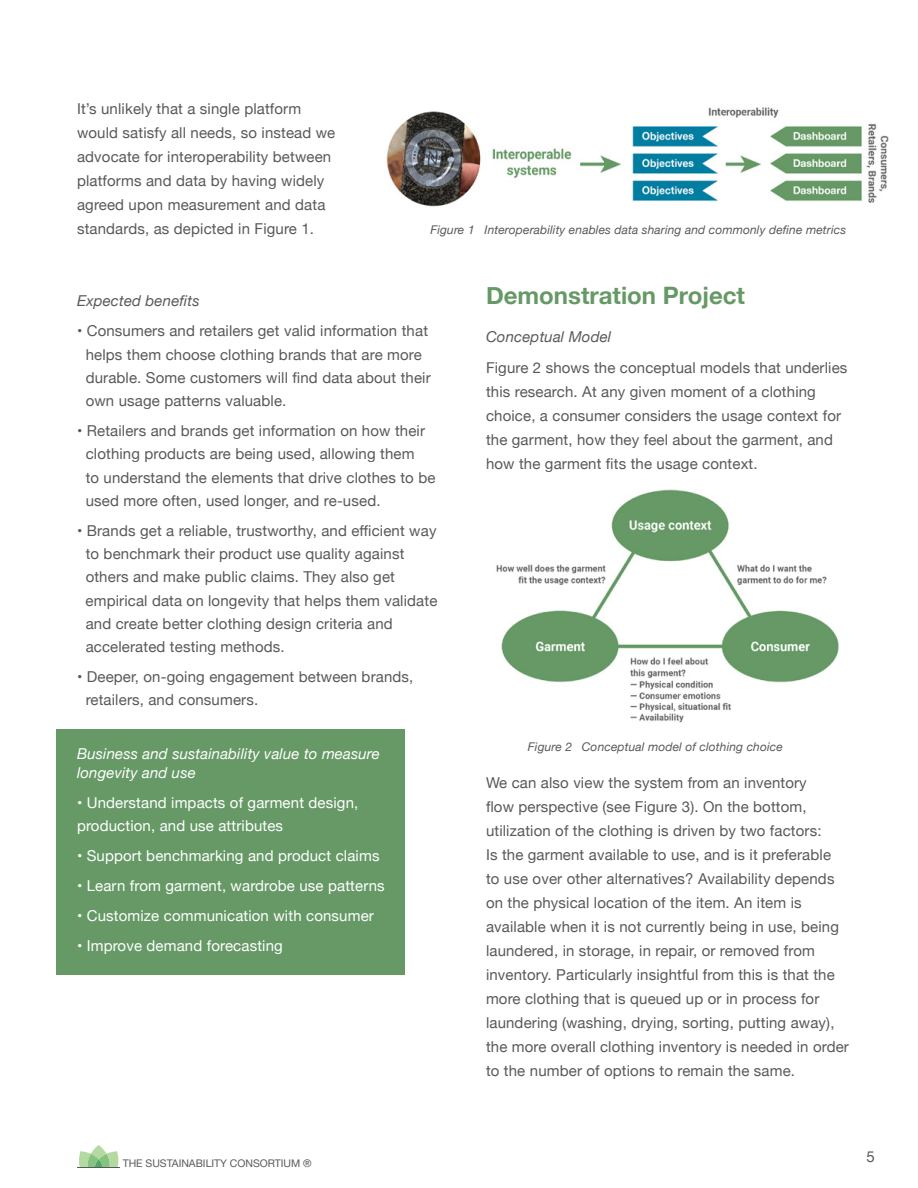
<style>
.page{position:relative;width:918px;height:1188px;background:#fff}
.page>*{position:absolute;margin:0;border:0;box-sizing:border-box;transform-origin:0 0}
.t1{font:700 24px "Helvetica Neue";color:#696}
.t2{font:15px/24px "Helvetica Neue";letter-spacing:.01em;color:#58595b}
.t3{font:15px/23.2px "Helvetica Neue";letter-spacing:.01em;color:#fff}
.t4{font:italic 15px/19.5px "Helvetica Neue";letter-spacing:.01em;color:#fff}
.t5{font:italic 15px "Helvetica Neue";letter-spacing:.01em;color:#58595b}
.t6{font:italic 12px "Helvetica Neue";letter-spacing:.01em;color:#58595b}
.t7{font:10.5px "Helvetica Neue";color:#58595b}
</style>
<div class="page">
<div style="left:56px;top:729px;width:349px;height:245px;background:#696"></div>
<img style="left:386px;top:107px;width:503px;height:100px">
<img style="left:496px;top:489px;width:343px;height:234px">
<svg style="left:79px;top:1145px;width:40px;height:22px"></svg>
<p class="t2" style="left:77px;top:98px;width:260px">It’s unlikely that a single platform would satisfy all needs, so instead we advocate for interoperability between platforms and data by having widely agreed upon measurement and data standards, as depicted in Figure 1.</p>
<p class="t6" style="left:430px;top:221px;width:417px">Figure 1 Interoperability enables data sharing and commonly define metrics</p>
<p class="t5" style="left:77px;top:290px;width:124px">Expected benefits</p>
<p class="t2" style="left:86px;top:320px;width:347px;line-height:23.2px;text-indent:-9px">• Consumers and retailers get valid information that helps them choose clothing brands that are more durable. Some customers will find data about their own usage patterns valuable.</p>
<p class="t2" style="left:86px;top:420px;width:351px;line-height:23.2px;text-indent:-9px">• Retailers and brands get information on how their clothing products are being used, allowing them<br>to understand the elements that drive clothes to be used more often, used longer, and re-used.</p>
<p class="t2" style="left:86px;top:520px;width:353px;line-height:23.2px;text-indent:-9px">• Brands get a reliable, trustworthy, and efficient way to benchmark their product use quality against others and make public claims. They also get empirical data on longevity that helps them validate and create better clothing design criteria and accelerated testing methods.</p>
<p class="t2" style="left:86px;top:666px;width:329px;line-height:23.2px;text-indent:-9px">• Deeper, on-going engagement between brands, retailers, and consumers.</p>
<p class="t4" style="left:77px;top:744px;width:304px">Business and sustainability value to measure longevity and use</p>
<p class="t3" style="left:77px;top:792px;width:283px">• Understand impacts of garment design, production, and use attributes</p>
<p class="t3" style="left:77px;top:845px;width:304px">• Support benchmarking and product claims</p>
<p class="t3" style="left:77px;top:875px;width:309px">• Learn from garment, wardrobe use patterns</p>
<p class="t3" style="left:77px;top:905px;width:298px">• Customize communication with consumer</p>
<p class="t3" style="left:77px;top:935px;width:207px">• Improve demand forecasting</p>
<h1 class="t1" style="left:486px;top:277px;width:261px">Demonstration Project</h1>
<p class="t5" style="left:486px;top:326px;width:127px">Conceptual Model</p>
<p class="t2" style="left:486px;top:356px;width:363px">Figure 2 shows the conceptual models that underlies this research. At any given moment of a clothing choice, a consumer considers the usage context for the garment, how they feel about the garment, and how the garment fits the usage context.</p>
<p class="t6" style="left:528px;top:738px;width:257px">Figure 2 Conceptual model of clothing choice</p>
<p class="t2" style="left:486px;top:772px;width:364px">We can also view the system from an inventory<br>flow perspective (see Figure 3). On the bottom, utilization of the clothing is driven by two factors:<br>Is the garment available to use, and is it preferable<br>to use over other alternatives? Availability depends on the physical location of the item. An item is available when it is not currently being in use, being laundered, in storage, in repair, or removed from inventory. Particularly insightful from this is that the more clothing that is queued up or in process for laundering (washing, drying, sorting, putting away), the more overall clothing inventory is needed in order to the number of options to remain the same.</p>
<p class="t7" style="left:123px;top:1155px;width:191px">THE SUSTAINABILITY CONSORTIUM ®</p>
<p class="t2" style="left:866px;top:1145px;width:10px">5</p>
</div>
